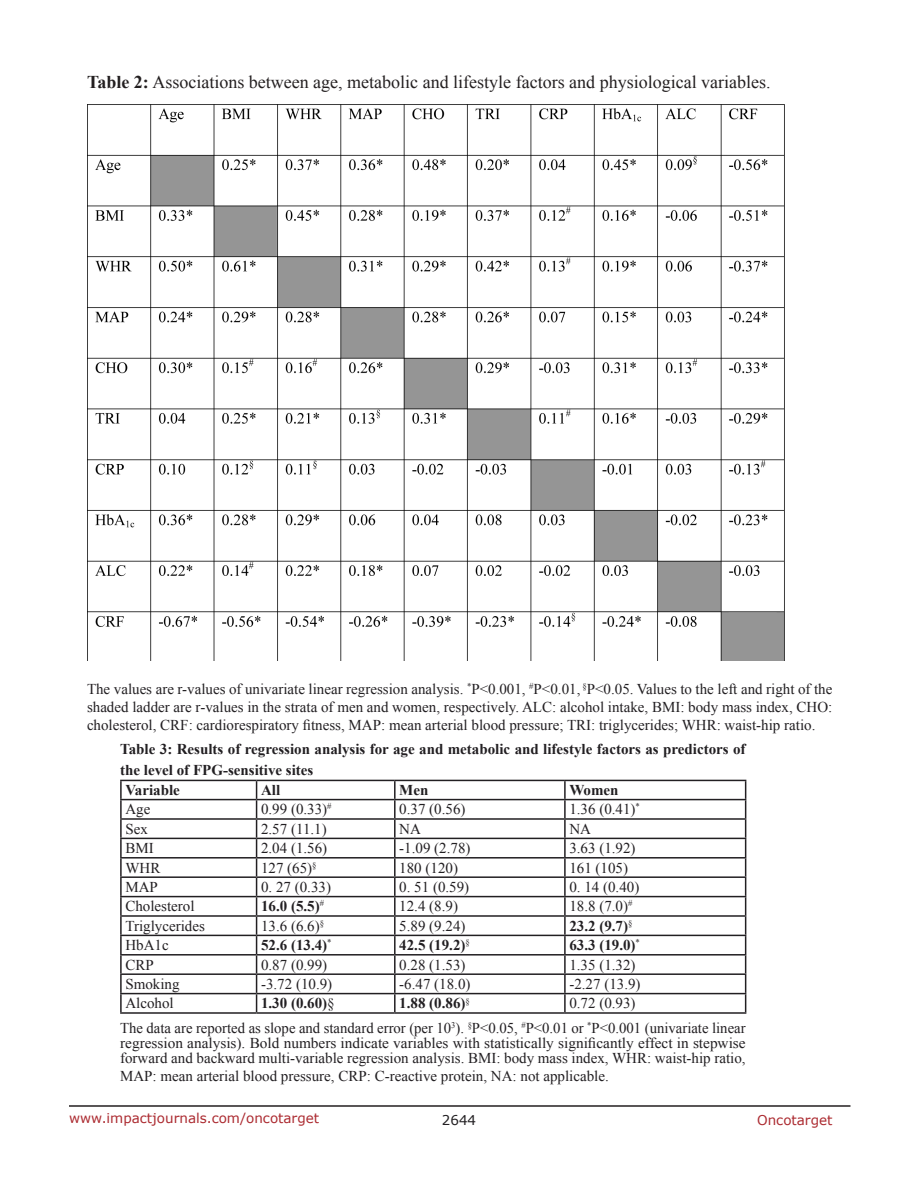
<style>
.page{position:relative;width:918px;height:1188px;background:#fff}
.page>*{position:absolute;margin:0;border:0;box-sizing:border-box;transform-origin:0 0}
.t1{font:18px "Times New Roman";color:#231f20}
.TableText{font:15px/18px "Times New Roman";color:#221f22;text-align:justify}
.TableHeading{font:700 15px/21.6px "Times New Roman";color:#221f22}
.TableText-2{font:700 15px "Times New Roman";color:#221f22}
.t2{font:13.5px "Verdana";color:#ac2b31}
.t3{font:13.5px "Verdana";color:#221f22}
.s1{font-weight:700}
.s2{font-weight:400}
</style>
<div class="page">
<hr style="left:69px;top:1105px;width:781px;height:2px;background:#231f20">
<img style="left:87px;top:105px;width:698px;height:556px">
<svg style="left:122px;top:800px;width:623px;height:212px"></svg>
<svg style="left:122px;top:820px;width:623px;height:173px"></svg>
<hr style="left:120px;top:799px;width:137px;height:1px;background:#221f22">
<hr style="left:257px;top:799px;width:138px;height:1px;background:#221f22">
<hr style="left:395px;top:799px;width:170px;height:1px;background:#221f22">
<hr style="left:565px;top:799px;width:181px;height:1px;background:#221f22">
<hr style="left:120px;top:818px;width:137px;height:2px;background:#221f22">
<hr style="left:257px;top:818px;width:138px;height:2px;background:#221f22">
<hr style="left:395px;top:818px;width:170px;height:2px;background:#221f22">
<hr style="left:565px;top:818px;width:181px;height:2px;background:#221f22">
<hr style="left:120px;top:838px;width:137px;height:1px;background:#221f22">
<hr style="left:257px;top:838px;width:138px;height:1px;background:#221f22">
<hr style="left:395px;top:838px;width:170px;height:1px;background:#221f22">
<hr style="left:565px;top:838px;width:181px;height:1px;background:#221f22">
<hr style="left:120px;top:857px;width:137px;height:2px;background:#221f22">
<hr style="left:257px;top:857px;width:138px;height:2px;background:#221f22">
<hr style="left:395px;top:857px;width:170px;height:2px;background:#221f22">
<hr style="left:565px;top:857px;width:181px;height:2px;background:#221f22">
<hr style="left:120px;top:876px;width:137px;height:2px;background:#221f22">
<hr style="left:257px;top:876px;width:138px;height:2px;background:#221f22">
<hr style="left:395px;top:876px;width:170px;height:2px;background:#221f22">
<hr style="left:565px;top:876px;width:181px;height:2px;background:#221f22">
<hr style="left:120px;top:896px;width:137px;height:1px;background:#221f22">
<hr style="left:257px;top:896px;width:138px;height:1px;background:#221f22">
<hr style="left:395px;top:896px;width:170px;height:1px;background:#221f22">
<hr style="left:565px;top:896px;width:181px;height:1px;background:#221f22">
<hr style="left:120px;top:915px;width:137px;height:2px;background:#221f22">
<hr style="left:257px;top:915px;width:138px;height:2px;background:#221f22">
<hr style="left:395px;top:915px;width:170px;height:2px;background:#221f22">
<hr style="left:565px;top:915px;width:181px;height:2px;background:#221f22">
<hr style="left:120px;top:935px;width:137px;height:1px;background:#221f22">
<hr style="left:257px;top:935px;width:138px;height:1px;background:#221f22">
<hr style="left:395px;top:935px;width:170px;height:1px;background:#221f22">
<hr style="left:565px;top:935px;width:181px;height:1px;background:#221f22">
<hr style="left:120px;top:954px;width:137px;height:2px;background:#221f22">
<hr style="left:257px;top:954px;width:138px;height:2px;background:#221f22">
<hr style="left:395px;top:954px;width:170px;height:2px;background:#221f22">
<hr style="left:565px;top:954px;width:181px;height:2px;background:#221f22">
<hr style="left:120px;top:973px;width:137px;height:2px;background:#221f22">
<hr style="left:257px;top:973px;width:138px;height:2px;background:#221f22">
<hr style="left:395px;top:973px;width:170px;height:2px;background:#221f22">
<hr style="left:565px;top:973px;width:181px;height:2px;background:#221f22">
<hr style="left:120px;top:993px;width:137px;height:1px;background:#221f22">
<hr style="left:257px;top:993px;width:138px;height:1px;background:#221f22">
<svg style="left:256px;top:781px;width:1px;height:231px"></svg>
<hr style="left:395px;top:993px;width:170px;height:1px;background:#221f22">
<svg style="left:394px;top:781px;width:2px;height:231px"></svg>
<hr style="left:565px;top:993px;width:181px;height:1px;background:#221f22">
<svg style="left:564px;top:781px;width:2px;height:231px"></svg>
<hr style="left:120px;top:780px;width:137px;height:1px;background:#221f22">
<hr style="left:257px;top:780px;width:138px;height:1px;background:#221f22">
<hr style="left:395px;top:780px;width:170px;height:1px;background:#221f22">
<hr style="left:565px;top:780px;width:181px;height:1px;background:#221f22">
<svg style="left:120px;top:781px;width:2px;height:231px"></svg>
<svg style="left:745px;top:781px;width:1px;height:231px"></svg>
<hr style="left:120px;top:1012px;width:137px;height:2px;background:#221f22">
<hr style="left:257px;top:1012px;width:138px;height:2px;background:#221f22">
<hr style="left:395px;top:1012px;width:170px;height:2px;background:#221f22">
<hr style="left:565px;top:1012px;width:181px;height:2px;background:#221f22">
<p class="t1" style="left:87px;top:70px;width:685px"><span class="s1">Table 2:</span> Associations between age, metabolic and lifestyle factors and physiological variables.</p>
<p class="TableText" style="left:87px;top:679px;width:747px">The values are r-values of univariate linear regression analysis. <sup>*</sup>P&lt;0.001, <sup>#</sup>P&lt;0.01, <sup>§</sup>P&lt;0.05. Values to the left and right of the shaded ladder are r-values in the strata of men and women, respectively. ALC: alcohol intake, BMI: body mass index, CHO: cholesterol, CRF: cardiorespiratory fitness, MAP: mean arterial blood pressure; TRI: triglycerides; WHR: waist-hip ratio.</p>
<p class="TableHeading" style="left:120px;top:737px;width:627px">Table 3: Results of regression analysis for age and metabolic and lifestyle factors as predictors of the level of FPG-sensitive sites</p>
<p class="TableText-2" style="left:125px;top:780px;width:56px">Variable</p>
<p class="TableText-2" style="left:261px;top:780px;width:21px">All</p>
<p class="TableText-2" style="left:399px;top:780px;width:31px">Men</p>
<p class="TableText-2" style="left:569px;top:780px;width:51px">Women</p>
<p class="TableText" style="left:125px;top:800px;width:26px">Age</p>
<p class="TableText" style="left:261px;top:800px;width:72px">0.99 (0.33)<sup>#</sup></p>
<p class="TableText" style="left:399px;top:800px;width:68px">0.37 (0.56)</p>
<p class="TableText" style="left:569px;top:800px;width:72px">1.36 (0.41)<sup>*</sup></p>
<p class="TableText" style="left:125px;top:820px;width:24px">Sex</p>
<p class="TableText" style="left:261px;top:820px;width:67px">2.57 (11.1)</p>
<p class="TableText" style="left:399px;top:820px;width:23px">NA</p>
<p class="TableText" style="left:569px;top:820px;width:23px">NA</p>
<p class="TableText" style="left:125px;top:839px;width:30px">BMI</p>
<p class="TableText" style="left:261px;top:839px;width:68px">2.04 (1.56)</p>
<p class="TableText" style="left:399px;top:839px;width:73px">-1.09 (2.78)</p>
<p class="TableText" style="left:569px;top:839px;width:68px">3.63 (1.92)</p>
<p class="TableText" style="left:125px;top:858px;width:36px">WHR</p>
<p class="TableText" style="left:261px;top:858px;width:57px">127 (65)<sup>§</sup></p>
<p class="TableText" style="left:399px;top:858px;width:60px">180 (120)</p>
<p class="TableText" style="left:569px;top:858px;width:60px">161 (105)</p>
<p class="TableText" style="left:125px;top:878px;width:34px">MAP</p>
<p class="TableText" style="left:261px;top:878px;width:71px">0. 27 (0.33)</p>
<p class="TableText" style="left:399px;top:878px;width:71px">0. 51 (0.59)</p>
<p class="TableText" style="left:569px;top:878px;width:71px">0. 14 (0.40)</p>
<p class="TableText" style="left:125px;top:897px;width:71px">Cholesterol</p>
<p class="TableText-2" style="left:261px;top:896px;width:65px">16.0 (5.5)<sup>#</sup></p>
<p class="TableText" style="left:399px;top:897px;width:60px">12.4 (8.9)</p>
<p class="TableText" style="left:569px;top:897px;width:65px">18.8 (7.0)<sup>#</sup></p>
<p class="TableText" style="left:125px;top:917px;width:81px">Triglycerides</p>
<p class="TableText" style="left:261px;top:917px;width:65px">13.6 (6.6)<sup>§</sup></p>
<p class="TableText" style="left:399px;top:917px;width:68px">5.89 (9.24)</p>
<p class="TableText-2" style="left:569px;top:916px;width:65px">23.2 (9.7)<sup>§</sup></p>
<p class="TableText" style="left:125px;top:936px;width:45px">HbA1c</p>
<p class="TableText-2" style="left:261px;top:935px;width:72px">52.6 (13.4)<sup>*</sup></p>
<p class="TableText-2" style="left:399px;top:935px;width:72px">42.5 (19.2)<sup>§</sup></p>
<p class="TableText-2" style="left:569px;top:935px;width:72px">63.3 (19.0)<sup>*</sup></p>
<p class="TableText" style="left:125px;top:955px;width:30px">CRP</p>
<p class="TableText" style="left:261px;top:955px;width:68px">0.87 (0.99)</p>
<p class="TableText" style="left:399px;top:955px;width:68px">0.28 (1.53)</p>
<p class="TableText" style="left:569px;top:955px;width:68px">1.35 (1.32)</p>
<p class="TableText" style="left:125px;top:975px;width:56px">Smoking</p>
<p class="TableText" style="left:261px;top:975px;width:73px">-3.72 (10.9)</p>
<p class="TableText" style="left:399px;top:975px;width:73px">-6.47 (18.0)</p>
<p class="TableText" style="left:569px;top:975px;width:73px">-2.27 (13.9)</p>
<p class="TableText" style="left:125px;top:994px;width:50px">Alcohol</p>
<p class="TableText-2" style="left:261px;top:993px;width:75px">1.30 (0.60)<span class="s2">§</span></p>
<p class="TableText-2" style="left:399px;top:993px;width:72px">1.88 (0.86)<sup>§</sup></p>
<p class="TableText" style="left:569px;top:994px;width:68px">0.72 (0.93)</p>
<p class="TableText" style="left:120px;top:1020px;width:627px;line-height:15px">The data are reported as slope and standard error (per 10<sup>3</sup>). <sup>§</sup>P&lt;0.05, <sup>#</sup>P&lt;0.01 or <sup>*</sup>P&lt;0.001 (univariate linear regression analysis). Bold numbers indicate variables with statistically significantly effect in stepwise forward and backward multi-variable regression analysis. BMI: body mass index, WHR: waist-hip ratio,</p>
<p class="TableText" style="left:120px;top:1067px;width:490px">MAP: mean arterial blood pressure, CRP: C-reactive protein, NA: not applicable.</p>
<p class="t2" style="left:69px;top:1109px;width:252px">www.impactjournals.com/oncotarget</p>
<p class="t3" style="left:442px;top:1111px;width:36px">2644</p>
<p class="t2" style="left:757px;top:1111px;width:77px">Oncotarget</p>
</div>
